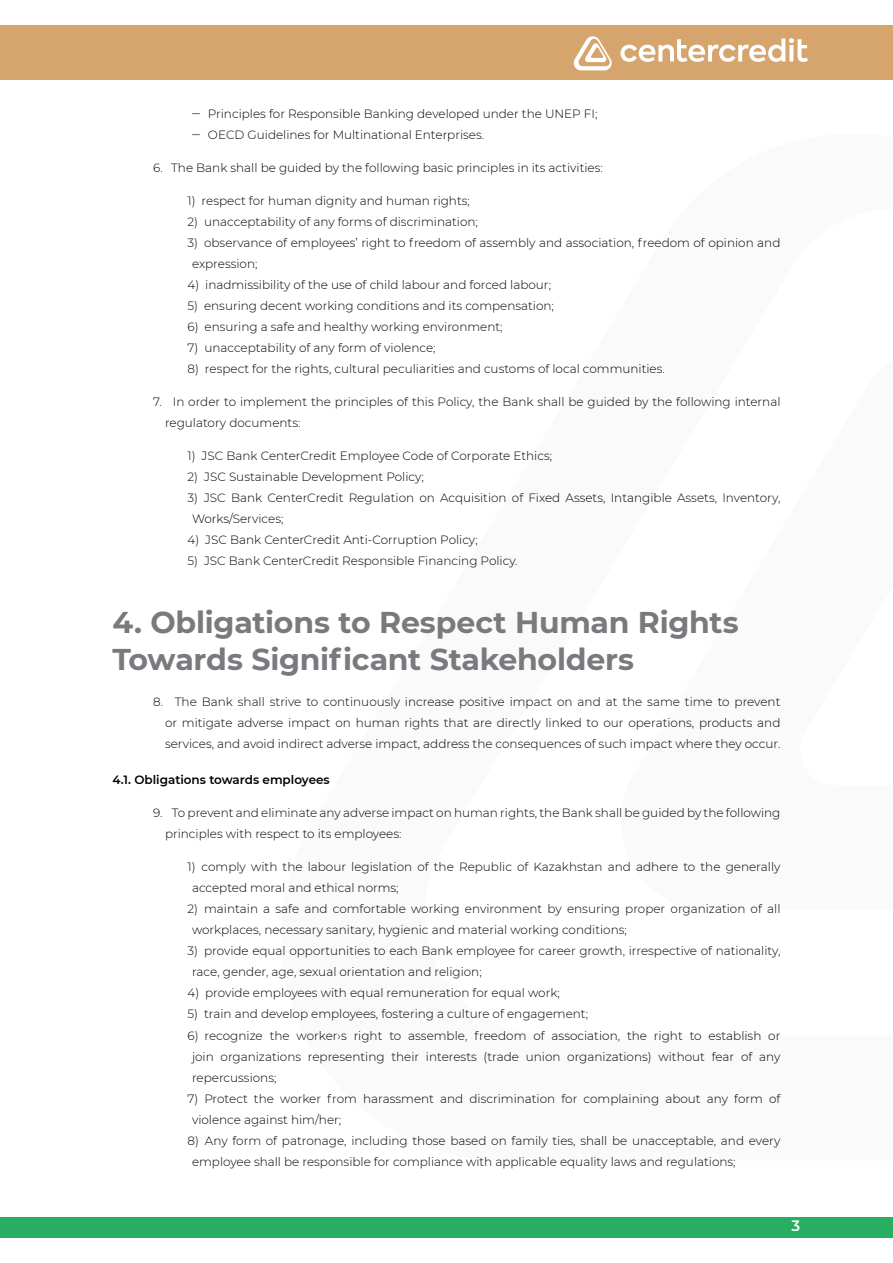
<style>
.page{position:relative;width:893px;height:1263px;background:#fff}
.page>*{position:absolute;margin:0;border:0;box-sizing:border-box;transform-origin:0 0}
.h1_жирный_заколовой{font:700 30px/37.5px "Montserrat";letter-spacing:-.01em;color:#787a7d}
.t1{font:600 15px "Montserrat";color:#fff}
.t2{font:300 12px/21px "Montserrat";color:#000}
.Heading_2{font:600 12px "Montserrat";color:#000}
</style>
<div class="page">
<div style="left:0;top:1216px;width:893px;height:21px;background:#27ae60"></div>
<div style="left:0;top:26px;width:893px;height:54px;background:#d5a56d"></div>
<svg style="left:573px;top:36px;width:39px;height:34px"></svg>
<svg style="left:621px;top:38px;width:187px;height:24px"></svg>
<p class="t2" style="left:192px;top:103px;width:407px">ݖ Principles for Responsible Banking developed under the UNEP FI;</p>
<p class="t2" style="left:192px;top:124px;width:294px">ݖ OECD Guidelines for Multinational Enterprises.</p>
<p class="t2" style="left:153px;top:157px;width:451px">6. The Bank shall be guided by the following basic principles in its activities:</p>
<p class="t2" style="left:188px;top:190px;width:284px">1) respect for human dignity and human rights;</p>
<p class="t2" style="left:188px;top:211px;width:292px">2) unacceptability of any forms of discrimination;</p>
<p class="t2" style="left:192px;top:232px;width:590px;text-indent:-4px">3) observance of employees’ right to freedom of assembly and association, freedom of opinion and expression;</p>
<p class="t2" style="left:188px;top:274px;width:365px">4) inadmissibility of the use of child labour and forced labour;</p>
<p class="t2" style="left:188px;top:295px;width:368px">5) ensuring decent working conditions and its compensation;</p>
<p class="t2" style="left:188px;top:316px;width:317px">6) ensuring a safe and healthy working environment;</p>
<p class="t2" style="left:188px;top:337px;width:250px">7) unacceptability of any form of violence;</p>
<p class="t2" style="left:188px;top:358px;width:479px">8) respect for the rights, cultural peculiarities and customs of local communities.</p>
<p class="t2" style="left:165px;top:391px;width:617px;text-indent:-12px">7. In order to implement the principles of this Policy, the Bank shall be guided by the following internal regulatory documents:</p>
<p class="t2" style="left:188px;top:445px;width:366px">1) JSC Bank CenterCredit Employee Code of Corporate Ethics;</p>
<p class="t2" style="left:188px;top:466px;width:238px">2) JSC Sustainable Development Policy;</p>
<p class="t2" style="left:192px;top:487px;width:590px;text-indent:-4px">3) JSC Bank CenterCredit Regulation on Acquisition of Fixed Assets, Intangible Assets, Inventory,<br>Works/Services;</p>
<p class="t2" style="left:188px;top:529px;width:292px">4) JSC Bank CenterCredit Anti-Corruption Policy;</p>
<p class="t2" style="left:188px;top:550px;width:332px">5) JSC Bank CenterCredit Responsible Financing Policy.</p>
<p class="h1_жирный_заколовой" style="left:112px;top:602px;width:628px">4. Obligations to Respect Human Rights<br>Towards Significant Stakeholders</p>
<p class="t2" style="left:165px;top:691px;width:617px;text-align:justify;text-indent:-12px">8. The Bank shall strive to continuously increase positive impact on and at the same time to prevent or mitigate adverse impact on human rights that are directly linked to our operations, products and services, and avoid indirect adverse impact, address the consequences of such impact where they occur.</p>
<p class="Heading_2" style="left:112px;top:772px;width:219px">4.1. Obligations towards employees</p>
<p class="t2" style="left:165px;top:802px;width:617px;text-indent:-12px">9. To prevent and eliminate any adverse impact on human rights, the Bank shall be guided by the following principles with respect to its employees:</p>
<p class="t2" style="left:192px;top:856px;width:590px;text-indent:-4px">1) comply with the labour legislation of the Republic of Kazakhstan and adhere to the generally accepted moral and ethical norms;</p>
<p class="t2" style="left:192px;top:898px;width:590px;text-indent:-4px">2) maintain a safe and comfortable working environment by ensuring proper organization of all workplaces, necessary sanitary, hygienic and material working conditions;</p>
<p class="t2" style="left:192px;top:940px;width:590px;text-indent:-4px">3) provide equal opportunities to each Bank employee for career growth, irrespective of nationality, race, gender, age, sexual orientation and religion;</p>
<p class="t2" style="left:188px;top:982px;width:374px">4) provide employees with equal remuneration for equal work;</p>
<p class="t2" style="left:188px;top:1003px;width:402px">5) train and develop employees, fostering a culture of engagement;</p>
<p class="t2" style="left:192px;top:1024px;width:590px;text-align:justify;text-indent:-4px">6) recognize the worker›s right to assemble, freedom of association, the right to establish or join organizations representing their interests (trade union organizations) without fear of any repercussions;</p>
<p class="t2" style="left:192px;top:1087px;width:590px;text-indent:-4px">7) Protect the worker from harassment and discrimination for complaining about any form of violence against him/her;</p>
<p class="t2" style="left:192px;top:1129px;width:590px;text-indent:-4px">8) Any form of patronage, including those based on family ties, shall be unacceptable, and every employee shall be responsible for compliance with applicable equality laws and regulations;</p>
<p class="t1" style="left:791px;top:1215px;width:10px">3</p>
</div>
